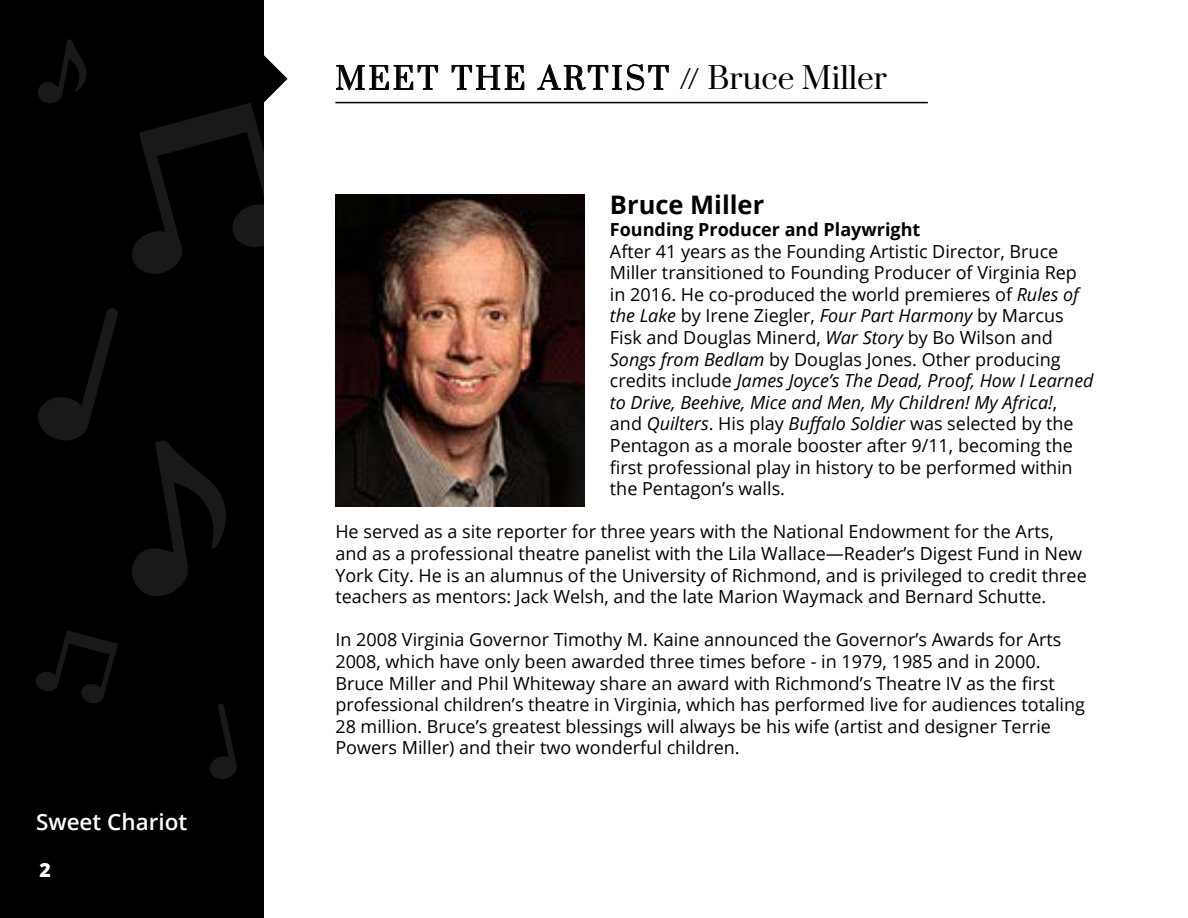
<style>
.page{position:relative;width:1188px;height:918px;background:#fff}
.page>*{position:absolute;margin:0;border:0;box-sizing:border-box;transform-origin:0 0}
.t1{font:30px "Prata";letter-spacing:.09em;color:#000}
.t2{font:700 25.5px "Open Sans";color:#000}
.t3{font:600 22.5px "Open Sans";color:#fff}
.t4{font:800 19.5px "Open Sans";color:#fff}
.t5{font:18px/21.6px "Open Sans";color:#000}
.t6{font:700 18px "Open Sans";color:#000}
.s1{font-style:italic}
</style>
<div class="page">
<div style="left:0;top:0;width:264px;height:918px;background:#000"></div>
<svg style="left:336px;top:64px;width:102px;height:26px"></svg>
<svg style="left:451px;top:65px;width:74px;height:25px"></svg>
<svg style="left:537px;top:64px;width:132px;height:27px"></svg>
<hr style="left:335px;top:102px;width:593px;height:1px;background:#000">
<svg style="left:210px;top:703px;width:27px;height:76px"></svg>
<svg style="left:36px;top:630px;width:82px;height:73px"></svg>
<svg style="left:38px;top:308px;width:188px;height:288px"></svg>
<svg style="left:38px;top:39px;width:49px;height:64px"></svg>
<svg style="left:132px;top:55px;width:156px;height:219px"></svg>
<img style="left:335px;top:195px;width:250px;height:312px">
<p class="t3" style="left:36px;top:807px;width:153px">Sweet Chariot</p>
<p class="t4" style="left:40px;top:855px;width:13px">2</p>
<h1 class="t1" style="left:335px;top:60px;width:553px">MEET THE ARTIST // Bruce Miller</h1>
<h2 class="t2" style="left:610px;top:187px;width:156px">Bruce Miller</h2>
<p class="t6" style="left:610px;top:217px;width:312px">Founding Producer and Playwright</p>
<p class="t5" style="left:610px;top:240px;width:485px">After 41 years as the Founding Artistic Director, Bruce Miller transitioned to Founding Producer of Virginia Rep in 2016. He co-produced the world premieres of <span class="s1">Rules of the Lake</span> by Irene Ziegler, <span class="s1">Four Part Harmony</span> by Marcus Fisk and Douglas Minerd, <span class="s1">War Story</span> by Bo Wilson and <span class="s1">Songs from Bedlam</span> by Douglas Jones. Other producing credits include <span class="s1">James Joyce’s The Dead, Proof, How I Learned to Drive, Beehive, Mice and Men, My Children! My Africa!</span>, and <span class="s1">Quilters</span>. His play <span class="s1">Buffalo Soldier</span> was selected by the Pentagon as a morale booster after 9/11, becoming the first professional play in history to be performed within the Pentagon’s walls.</p>
<p class="t5" style="left:335px;top:521px;width:753px">He served as a site reporter for three years with the National Endowment for the Arts, and as a professional theatre panelist with the Lila Wallace—Reader’s Digest Fund in New York City. He is an alumnus of the University of Richmond, and is privileged to credit three teachers as mentors: Jack Welsh, and the late Marion Waymack and Bernard Schutte.</p>
<p class="t5" style="left:335px;top:629px;width:751px">In 2008 Virginia Governor Timothy M. Kaine announced the Governor’s Awards for Arts 2008, which have only been awarded three times before - in 1979, 1985 and in 2000.<br>Bruce Miller and Phil Whiteway share an award with Richmond’s Theatre IV as the first professional children’s theatre in Virginia, which has performed live for audiences totaling 28 million. Bruce’s greatest blessings will always be his wife (artist and designer Terrie Powers Miller) and their two wonderful children.</p>
</div>
